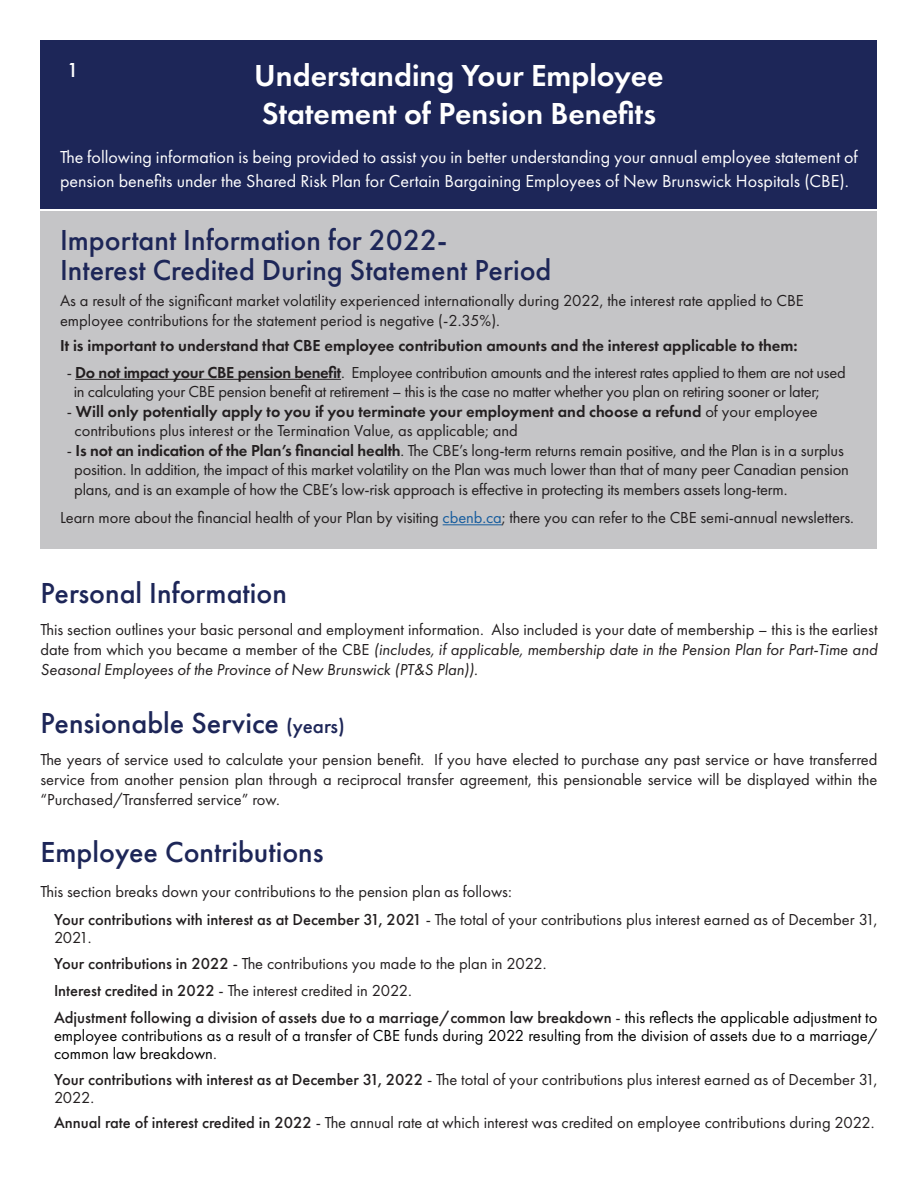
<style>
.page{position:relative;width:918px;height:1188px;background:#fff}
.page>*{position:absolute;margin:0;border:0;box-sizing:border-box;transform-origin:0 0}
.t1{font:600 31.5px/37.8px "Futura PT";color:#fff}
.t2{font:500 30px "Futura PT";color:#1d2658}
.t3{font:500 21px "Futura PT";color:#fff}
.t4{font:18px/24px "Futura PT";color:#fff}
.t5{font:16.5px/19.8px "Futura PT";color:#231f20}
.t6{font:16.5px/18px "Futura PT";color:#000;text-align:justify}
.t7{font:16.5px/19.5px "Futura PT";letter-spacing:-.02em;color:#231f20}
.t8{font:600 16.5px "Futura PT";color:#231f20}
.s1{font-weight:600}
.s2{color:#175d9e}
.s3{font-style:italic}
.s4{font-size:21px}
.s5{font-weight:500}
.s6{font-weight:500;color:#231f20}
.s7{color:#231f20}
</style>
<div class="page">
<div style="left:40px;top:40px;width:838px;height:169px;background:#1d2658"></div>
<div style="left:40px;top:211px;width:838px;height:338px;background:#c5c5c7"></div>
<hr style="left:75px;top:379px;width:266px;height:1px;background:#231f20">
<hr style="left:443px;top:524px;width:59px;height:1px;background:#175d9e">
<p class="t3" style="left:67px;top:57px;width:13px">1</p>
<p class="t1" style="left:254px;top:57px;width:411px">Understanding Your Employee<br>Statement of Pension Benefits</p>
<p class="t4" style="left:60px;top:145px;width:799px">The following information is being provided to assist you in better understanding your annual employee statement of pension benefits under the Shared Risk Plan for Certain Bargaining Employees of New Brunswick Hospitals (CBE).</p>
<p class="t2" style="left:60px;top:222px;width:389px">Important Information for 2022-</p>
<p class="t2" style="left:60px;top:252px;width:493px">Interest Credited During Statement Period</p>
<p class="t5" style="left:60px;top:291px;width:745px">As a result of the significant market volatility experienced internationally during 2022, the interest rate applied to CBE employee contributions for the statement period is negative (-2.35%).</p>
<p class="t8" style="left:60px;top:336px;width:739px">It is important to understand that CBE employee contribution amounts and the interest applicable to them:</p>
<p class="t7" style="left:74px;top:362px;width:773px;text-indent:-7px">- <span class="s1">Do not impact your CBE pension benefit</span>. Employee contribution amounts and the interest rates applied to them are not used in calculating your CBE pension benefit at retirement – this is the case no matter whether you plan on retiring sooner or later;</p>
<p class="t5" style="left:74px;top:401px;width:745px;text-indent:-8px">- <span class="s1">Will only potentially apply to you if you terminate your employment and choose a refund</span> of your employee contributions plus interest or the Termination Value, as applicable; and</p>
<p class="t5" style="left:74px;top:440px;width:776px;text-indent:-7px">- <span class="s1">Is not an indication of the Plan’s financial health</span>. The CBE’s long-term returns remain positive, and the Plan is in a surplus position. In addition, the impact of this market volatility on the Plan was much lower than that of many peer Canadian pension plans, and is an example of how the CBE’s low-risk approach is effective in protecting its members assets long-term.</p>
<p class="t5" style="left:60px;top:508px;width:795px">Learn more about the financial health of your Plan by visiting <span class="s2">cbenb.ca</span>; there you can refer to the CBE semi-annual newsletters.</p>
<p class="t2" style="left:41px;top:575px;width:248px">Personal Information</p>
<p class="t5" style="left:41px;top:620px;width:839px;text-align:justify">This section outlines your basic personal and employment information. Also included is your date of membership – this is the earliest date from which you became a member of the CBE <span class="s3">(includes, if applicable, membership date in the Pension Plan for Part-Time and Seasonal Employees of the Province of New Brunswick (PT&amp;S Plan)).</span></p>
<p class="t2" style="left:40px;top:704px;width:306px">Pensionable Service <span class="s4">(years)</span></p>
<p class="t5" style="left:40px;top:750px;width:839px;text-align:justify">The years of service used to calculate your pension benefit. If you have elected to purchase any past service or have transferred service from another pension plan through a reciprocal transfer agreement, this pensionable service will be displayed within the “Purchased/Transferred service” row.</p>
<p class="t2" style="left:40px;top:834px;width:285px">Employee Contributions</p>
<p class="t5" style="left:40px;top:881px;width:473px">This section breaks down your contributions to the pension plan as follows:</p>
<p class="t5" style="left:54px;top:911px;width:825px;line-height:18px"><span class="s5">Your contributions with interest as at December 31, 2021</span> - The total of your contributions plus interest earned as of December 31,<br>2021.</p>
<p class="t5" style="left:54px;top:953px;width:494px"><span class="s5">Your contributions in 2022</span> - The contributions you made to the plan in 2022.</p>
<p class="t5" style="left:54px;top:981px;width:360px"><span class="s5">Interest credited in 2022</span> - The interest credited in 2022.</p>
<p class="t6" style="left:54px;top:1009px;width:825px"><span class="s6">Adjustment following a division of assets due to a marriage/common law breakdown</span> <span class="s7">-</span> this reflects the applicable adjustment to employee contributions as a result of a transfer of CBE funds during 2022 resulting from the division of assets due to a marriage/ common law breakdown<span class="s7">.</span></p>
<p class="t5" style="left:54px;top:1070px;width:825px;line-height:18px"><span class="s5">Your contributions with interest as at December 31, 2022</span> - The total of your contributions plus interest earned as of December 31,<br>2022.</p>
<p class="t5" style="left:54px;top:1113px;width:822px"><span class="s5">Annual rate of interest credited in 2022</span> - The annual rate at which interest was credited on employee contributions during 2022.</p>
</div>
